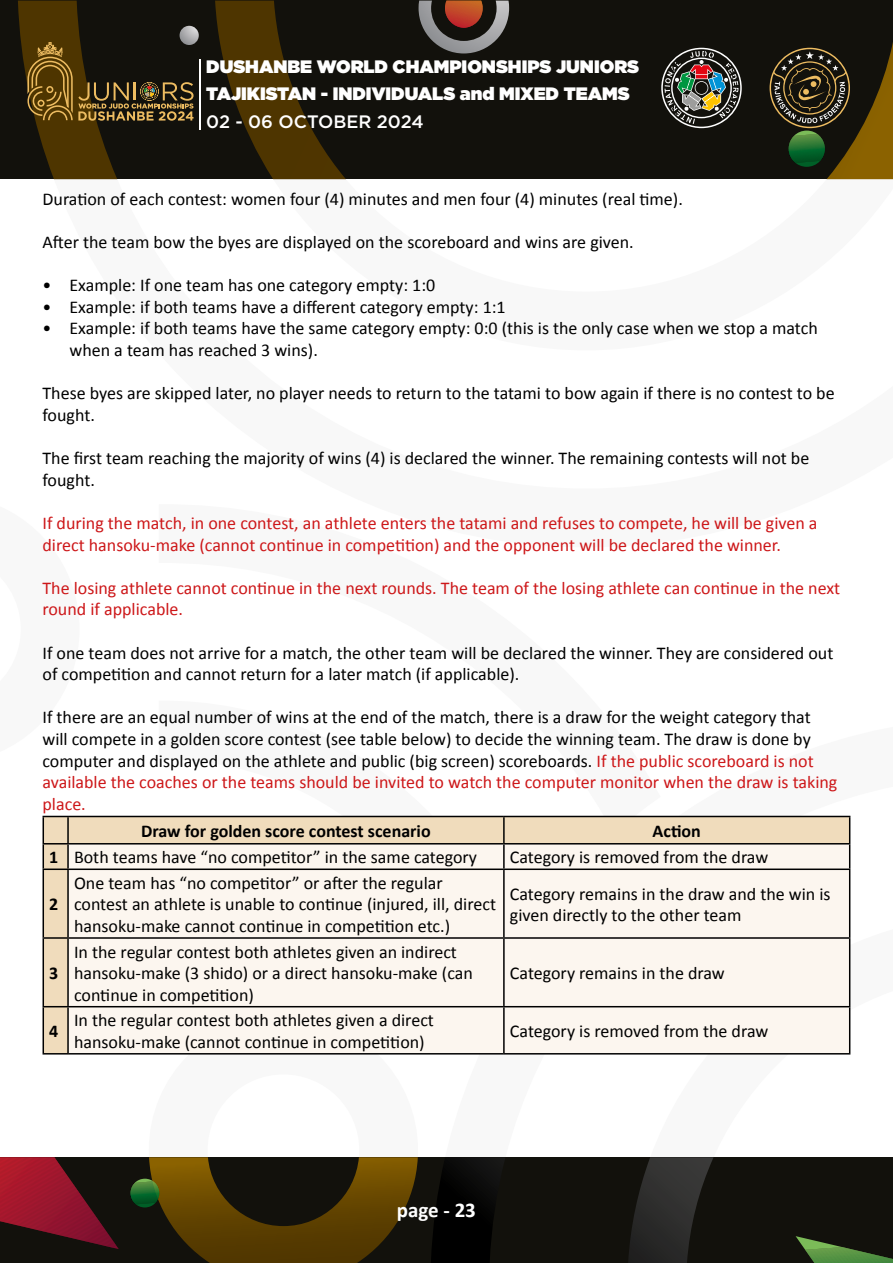
<style>
.page{position:relative;width:893px;height:1263px;background:#fff}
.page>*{position:absolute;margin:0;border:0;box-sizing:border-box;transform-origin:0 0}
.t1{font:700 21px "Calibri";color:#fff}
.t2{font:18px/21.6px "Calibri";color:#000}
.t3{font:18px/21.6px "Calibri";color:#cd1719}
.t4{font:900 18px/27.6px "Gotham";color:#fff}
.t5{font:700 18px "Calibri";color:#000}
.t6{font:500 18px "Gotham";color:#fff}
.s1{color:#cd1719}
.s2{font-weight:700}
</style>
<div class="page">
<div style="left:0;top:1157px;width:893px;height:106px;background:#12110c"></div>
<svg style="left:431px;top:1157px;width:283px;height:106px"></svg>
<svg style="left:0;top:1157px;width:119px;height:92px"></svg>
<svg style="left:130px;top:1157px;width:288px;height:106px"></svg>
<svg style="left:796px;top:1236px;width:97px;height:27px"></svg>
<div style="left:0;top:1px;width:893px;height:178px;background:#12110c"></div>
<svg style="left:18px;top:1px;width:875px;height:178px"></svg>
<hr style="left:200px;top:59px;width:1px;height:71px;background:#fff">
<svg style="left:27px;top:42px;width:167px;height:79px"></svg>
<svg style="left:661px;top:48px;width:81px;height:80px"></svg>
<svg style="left:770px;top:48px;width:80px;height:119px"></svg>
<div style="left:44px;top:817px;width:805px;height:236px;background:#f0dcbc"></div>
<div style="left:69px;top:844px;width:780px;height:209px;background:#fcf6ef"></div>
<hr style="left:68px;top:816px;width:436px;height:1px;background:#000">
<hr style="left:67px;top:817px;width:2px;height:26px;background:#000">
<hr style="left:504px;top:816px;width:346px;height:1px;background:#000">
<hr style="left:503px;top:817px;width:2px;height:26px;background:#000">
<svg style="left:43px;top:816px;width:25px;height:52px"></svg>
<hr style="left:68px;top:843px;width:436px;height:1px;background:#000">
<hr style="left:67px;top:844px;width:2px;height:24px;background:#000">
<hr style="left:504px;top:843px;width:346px;height:1px;background:#000">
<hr style="left:503px;top:844px;width:2px;height:24px;background:#000">
<svg style="left:849px;top:817px;width:1px;height:51px"></svg>
<hr style="left:43px;top:868px;width:25px;height:2px;background:#000">
<hr style="left:43px;top:870px;width:1px;height:67px;background:#000">
<hr style="left:68px;top:868px;width:436px;height:2px;background:#000">
<hr style="left:67px;top:870px;width:2px;height:67px;background:#000">
<hr style="left:504px;top:868px;width:346px;height:2px;background:#000">
<hr style="left:503px;top:870px;width:2px;height:67px;background:#000">
<hr style="left:849px;top:870px;width:1px;height:67px;background:#000">
<hr style="left:43px;top:937px;width:25px;height:2px;background:#000">
<hr style="left:43px;top:939px;width:1px;height:67px;background:#000">
<hr style="left:68px;top:937px;width:436px;height:2px;background:#000">
<hr style="left:67px;top:939px;width:2px;height:67px;background:#000">
<hr style="left:504px;top:937px;width:346px;height:2px;background:#000">
<hr style="left:503px;top:939px;width:2px;height:67px;background:#000">
<hr style="left:849px;top:939px;width:1px;height:67px;background:#000">
<svg style="left:43px;top:1006px;width:25px;height:1px"></svg>
<hr style="left:43px;top:1007px;width:1px;height:46px;background:#000">
<hr style="left:68px;top:1006px;width:436px;height:1px;background:#000">
<hr style="left:67px;top:1007px;width:2px;height:46px;background:#000">
<hr style="left:504px;top:1006px;width:346px;height:1px;background:#000">
<hr style="left:503px;top:1007px;width:2px;height:46px;background:#000">
<hr style="left:849px;top:1007px;width:1px;height:46px;background:#000">
<svg style="left:43px;top:1053px;width:25px;height:1px"></svg>
<hr style="left:68px;top:1053px;width:436px;height:1px;background:#000">
<hr style="left:504px;top:1053px;width:346px;height:1px;background:#000">
<p class="t4" style="left:206px;top:52px;width:434px">DUSHANBE WORLD CHAMPIONSHIPS JUNIORS<br>TAJIKISTAN - INDIVIDUALS and MIXED TEAMS</p>
<p class="t6" style="left:206px;top:110px;width:219px">02 - 06 OCTOBER 2024</p>
<p class="t2" style="left:43px;top:188px;width:642px">Duration of each contest: women four (4) minutes and men four (4) minutes (real time).</p>
<p class="t2" style="left:43px;top:231px;width:593px">After the team bow the byes are displayed on the scoreboard and wins are given.</p>
<p class="t2" style="left:43px;top:275px;width:394px">• Example: If one team has one category empty: 1:0</p>
<p class="t2" style="left:43px;top:296px;width:465px">• Example: if both teams have a different category empty: 1:1</p>
<p class="t2" style="left:70px;top:318px;width:750px;text-indent:-27px">• Example: if both teams have the same category empty: 0:0 (this is the only case when we stop a match when a team has reached 3 wins).</p>
<p class="t2" style="left:43px;top:383px;width:794px">These byes are skipped later, no player needs to return to the tatami to bow again if there is no contest to be fought.</p>
<p class="t2" style="left:43px;top:447px;width:768px">The first team reaching the majority of wins (4) is declared the winner. The remaining contests will not be fought.</p>
<p class="t3" style="left:43px;top:512px;width:777px">If during the match, in one contest, an athlete enters the tatami and refuses to compete, he will be given a direct hansoku-make (cannot continue in competition) and the opponent will be declared the winner.</p>
<p class="t3" style="left:43px;top:577px;width:799px">The losing athlete cannot continue in the next rounds. The team of the losing athlete can continue in the next round if applicable.</p>
<p class="t2" style="left:43px;top:642px;width:792px">If one team does not arrive for a match, the other team will be declared the winner. They are considered out of competition and cannot return for a later match (if applicable).</p>
<p class="t2" style="left:43px;top:707px;width:796px">If there are an equal number of wins at the end of the match, there is a draw for the weight category that will compete in a golden score contest (see table below) to decide the winning team. The draw is done by computer and displayed on the athlete and public (big screen) scoreboards. <span class="s1">If the public scoreboard is not available the coaches or the teams should be invited to watch the computer monitor when the draw is taking place.</span></p>
<p class="t5" style="left:141px;top:819px;width:291px">Draw for golden score contest scenario</p>
<p class="t5" style="left:653px;top:819px;width:50px">Action</p>
<p class="t2" style="left:49px;top:846px;width:429px"><span class="s2">1</span> Both teams have “no competitor” in the same category</p>
<p class="t2" style="left:510px;top:846px;width:260px">Category is removed from the draw</p>
<p class="t5" style="left:49px;top:893px;width:11px">2</p>
<p class="t2" style="left:74px;top:872px;width:423px">One team has “no competitor” or after the regular contest an athlete is unable to continue (injured, ill, direct hansoku-make cannot continue in competition etc.)</p>
<p class="t2" style="left:510px;top:883px;width:322px">Category remains in the draw and the win is given directly to the other team</p>
<p class="t5" style="left:49px;top:962px;width:11px">3</p>
<p class="t2" style="left:74px;top:941px;width:400px">In the regular contest both athletes given an indirect hansoku-make (3 shido) or a direct hansoku-make (can continue in competition)</p>
<p class="t2" style="left:510px;top:962px;width:216px">Category remains in the draw</p>
<p class="t5" style="left:49px;top:1019px;width:11px">4</p>
<p class="t2" style="left:74px;top:1009px;width:361px">In the regular contest both athletes given a direct hansoku-make (cannot continue in competition)</p>
<p class="t2" style="left:510px;top:1020px;width:260px">Category is removed from the draw</p>
<p class="t1" style="left:397px;top:1197px;width:81px">page - 23</p>
</div>
